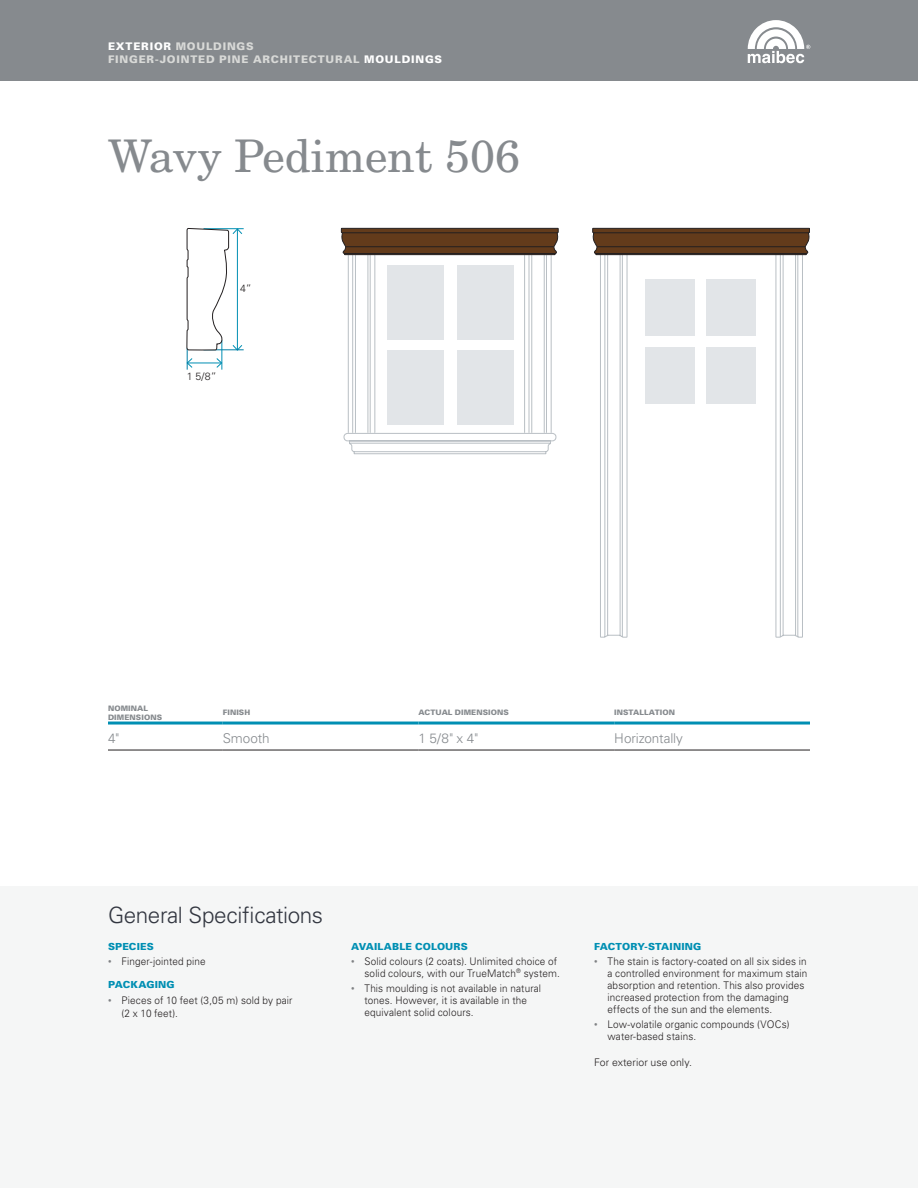
<style>
.page{position:relative;width:918px;height:1188px;background:#fff}
.page>*{position:absolute;margin:0;border:0;box-sizing:border-box;transform-origin:0 0}
.GrandTitre-Gris{font:45px "New Century Schlbk";color:#868a8e}
.Titre{font:300 22.5px "Univers";letter-spacing:-.02em;color:#323640}
.Tableau-Texte{font:300 13.5px "Univers";letter-spacing:-.005em;color:#868a8e}
.Spec__Texte{font:300 10.5px/12px "Univers";letter-spacing:.015em;color:#231f20;scale:.95 1}
.SousTitre{font:900 10.5px/13.5px "Univers";letter-spacing:.075em;color:#d8d9d7}
.Spec__Texte-2{font:300 10.5px "Univers";letter-spacing:.015em;color:#231f20}
.Dimensions{font:300 10.5px "Univers";color:#231f20}
.Spec____SousTitre{font:900 9.75px "Univers";letter-spacing:.015em;color:#008fb3}
.Tableau-EnTete{font:900 7.5px/9px "Univers";letter-spacing:.01em;color:#868a8e}
.s1{color:#fff}
.s2{font-weight:400;color:#808285}
</style>
<div class="page">
<svg style="left:347px;top:256px;width:456px;height:382px"></svg>
<svg style="left:592px;top:228px;width:218px;height:28px;background:#644228"></svg>
<hr style="left:594px;top:232px;width:214px;height:1px;background:#231f20">
<hr style="left:596px;top:253px;width:211px;height:1px;background:#231f20">
<hr style="left:598px;top:246px;width:207px;height:1px;background:#231f20">
<svg style="left:341px;top:228px;width:218px;height:28px;background:#644228"></svg>
<hr style="left:343px;top:232px;width:214px;height:1px;background:#231f20">
<hr style="left:344px;top:253px;width:211px;height:1px;background:#231f20">
<hr style="left:346px;top:246px;width:207px;height:1px;background:#231f20">
<svg style="left:343px;top:432px;width:214px;height:23px"></svg>
<div style="left:0;top:0;width:918px;height:81px;background:#868a8e"></div>
<svg style="left:748px;top:20px;width:62px;height:43px"></svg>
<div style="left:0;top:887px;width:918px;height:301px;background:#f5f6f6"></div>
<hr style="left:108px;top:722px;width:115px;height:3px;background:#008fb3">
<hr style="left:223px;top:722px;width:195px;height:3px;background:#008fb3">
<hr style="left:418px;top:722px;width:196px;height:3px;background:#008fb3">
<hr style="left:614px;top:722px;width:196px;height:3px;background:#008fb3">
<hr style="left:108px;top:750px;width:115px;height:1px;background:#231f20">
<hr style="left:223px;top:750px;width:195px;height:1px;background:#231f20">
<hr style="left:418px;top:750px;width:196px;height:1px;background:#231f20">
<hr style="left:614px;top:750px;width:196px;height:1px;background:#231f20">
<hr style="left:204px;top:228px;width:40px;height:1px;background:#008fb3">
<hr style="left:204px;top:349px;width:40px;height:1px;background:#007ea5">
<svg style="left:186px;top:228px;width:56px;height:142px"></svg>
<p class="SousTitre" style="left:108px;top:39px;width:336px"><span class="s1">EXTERIOR</span> MOULDINGS<br>FINGER-JOINTED PINE ARCHITECTURAL <span class="s1">MOULDINGS</span></p>
<p class="GrandTitre-Gris" style="left:108px;top:128px;width:414px">Wavy Pediment 506</p>
<p class="Dimensions" style="left:240px;top:282px;width:13px">4”</p>
<p class="Dimensions" style="left:187px;top:370px;width:31px">1 5/8”</p>
<p class="Tableau-EnTete" style="left:108px;top:703px;width:56px">NOMINAL<br>DIMENSIONS</p>
<p class="Tableau-EnTete" style="left:223px;top:708px;width:29px">FINISH</p>
<p class="Tableau-EnTete" style="left:418px;top:708px;width:92px">ACTUAL DIMENSIONS</p>
<p class="Tableau-EnTete" style="left:614px;top:708px;width:62px">INSTALLATION</p>
<p class="Tableau-Texte" style="left:108px;top:730px;width:13px">4"</p>
<p class="Tableau-Texte" style="left:223px;top:730px;width:48px">Smooth</p>
<p class="Tableau-Texte" style="left:418px;top:730px;width:61px">1 5/8" x 4"</p>
<p class="Tableau-Texte" style="left:614px;top:730px;width:70px">Horizontally</p>
<p class="Titre" style="left:108px;top:901px;width:217px">General Specifications</p>
<p class="Spec____SousTitre" style="left:108px;top:940px;width:47px">SPECIES</p>
<p class="Spec__Texte" style="left:108px;top:955px;width:104px"><span class="s2">•</span> Finger-jointed pine</p>
<p class="Spec____SousTitre" style="left:108px;top:979px;width:68px">PACKAGING</p>
<p class="Spec__Texte" style="left:122px;top:993px;width:182px;line-height:13.5px;text-indent:-14px"><span class="s2">•</span> Pieces of 10 feet (3,05 m) sold by pair (2 x 10 feet).</p>
<p class="Spec____SousTitre" style="left:351px;top:940px;width:118px">AVAILABLE COLOURS</p>
<p class="Spec__Texte" style="left:351px;top:955px;width:221px;text-align:right"><span class="s2">•</span> Solid colours (2 coats). Unlimited choice of solid colours, with our TrueMatch<sup>®</sup> system.</p>
<p class="Spec__Texte" style="left:364px;top:982px;width:187px;text-indent:-14px"><span class="s2">•</span> This moulding is not available in natural tones. However, it is available in the equivalent solid colours.</p>
<p class="Spec____SousTitre" style="left:594px;top:940px;width:109px">FACTORY-STAINING</p>
<p class="Spec__Texte" style="left:608px;top:955px;width:212px;text-indent:-14px"><span class="s2">•</span> The stain is factory-coated on all six sides in a controlled environment for maximum stain absorption and retention. This also provides increased protection from the damaging effects of the sun and the elements.</p>
<p class="Spec__Texte" style="left:608px;top:1018px;width:193px;text-indent:-14px"><span class="s2">•</span> Low-volatile organic compounds (VOCs) water-based stains.</p>
<p class="Spec__Texte-2" style="left:594px;top:1056px;width:100px">For exterior use only.</p>
</div>
